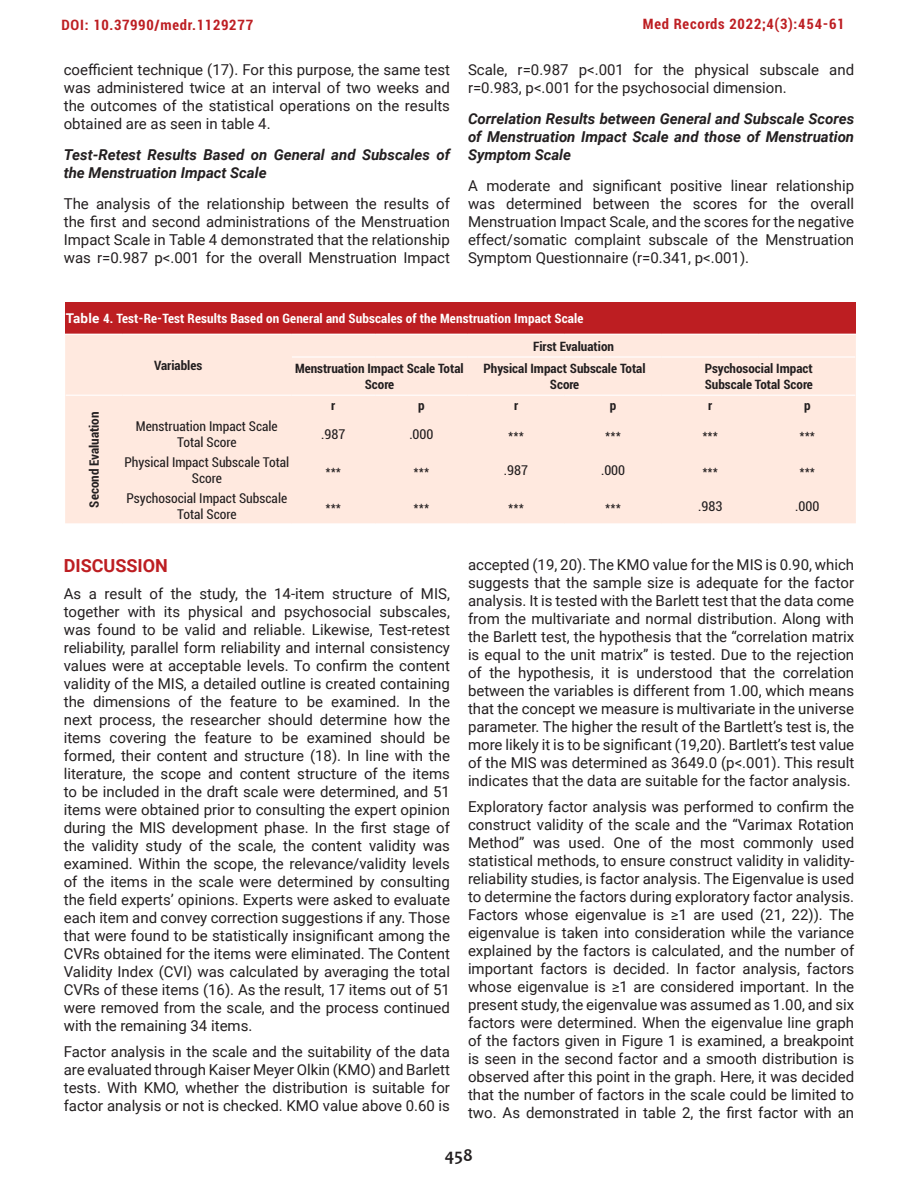
<style>
.page{position:relative;width:918px;height:1188px;background:#fff}
.page>*{position:absolute;margin:0;border:0;box-sizing:border-box;transform-origin:0 0}
.t1{font:700 18px "Roboto";color:#bd1e22}
.t2{font:700 18px "Candara";color:#231f20}
.t3{font:15px/18px "Roboto";color:#231f20;text-align:justify}
.t4{font:italic 700 15px/18px "Roboto";color:#231f20}
.t5{font:700 condensed 15px "Roboto";letter-spacing:.05em;color:#bd1e22}
.tablo_içerik{font:condensed 13.5px/16.2px "Roboto";color:#231f20;text-align:center}
.tablo_içerik-2{font:700 condensed 13.5px/16.2px "Roboto";color:#231f20;text-align:center}
.t6{font:700 condensed 13.5px "Roboto";letter-spacing:.01em;color:#fff}
.s1{font-stretch:normal}
</style>
<div class="page">
<div style="left:65px;top:303px;width:791px;height:31px;background:#bd1e22"></div>
<div style="left:65px;top:335px;width:791px;height:188px;background:#ffe9df"></div>
<hr style="left:292px;top:356px;width:83px;height:2px;background:#fff">
<hr style="left:375px;top:356px;width:93px;height:2px;background:#fff">
<hr style="left:468px;top:356px;width:97px;height:2px;background:#fff">
<hr style="left:565px;top:356px;width:97px;height:2px;background:#fff">
<hr style="left:662px;top:356px;width:97px;height:2px;background:#fff">
<hr style="left:759px;top:356px;width:96px;height:2px;background:#fff">
<hr style="left:66px;top:395px;width:56px;height:1px;background:#fff">
<hr style="left:122px;top:395px;width:169px;height:1px;background:#fff">
<hr style="left:291px;top:395px;width:84px;height:1px;background:#fff">
<hr style="left:375px;top:395px;width:93px;height:1px;background:#fff">
<hr style="left:468px;top:395px;width:97px;height:1px;background:#fff">
<hr style="left:565px;top:395px;width:97px;height:1px;background:#fff">
<hr style="left:662px;top:395px;width:97px;height:1px;background:#fff">
<hr style="left:759px;top:395px;width:96px;height:1px;background:#fff">
<p class="t5" style="left:61px;top:14px;width:193px">DOI: 10.37990/medr.1129277</p>
<p class="t5" style="left:643px;top:14px;width:203px">Med Records 2022;4(3):454-61</p>
<p class="t3" style="left:64px;top:60px;width:388px">coefficient technique (17). For this purpose, the same test was administered twice at an interval of two weeks and the outcomes of the statistical operations on the results obtained are as seen in table 4.</p>
<p class="t4" style="left:64px;top:145px;width:388px">Test-Retest Results Based on General and Subscales of the Menstruation Impact Scale</p>
<p class="t3" style="left:64px;top:194px;width:388px">The analysis of the relationship between the results of the first and second administrations of the Menstruation Impact Scale in Table 4 demonstrated that the relationship was r=0.987 p&lt;.001 for the overall Menstruation Impact</p>
<p class="t3" style="left:468px;top:60px;width:388px">Scale, r=0.987 p&lt;.001 for the physical subscale and r=0.983, p&lt;.001 for the psychosocial dimension.</p>
<p class="t4" style="left:468px;top:109px;width:388px;text-align:justify">Correlation Results between General and Subscale Scores of Menstruation Impact Scale and those of Menstruation Symptom Scale</p>
<p class="t3" style="left:468px;top:176px;width:388px">A moderate and significant positive linear relationship was determined between the scores for the overall Menstruation Impact Scale, and the scores for the negative effect/somatic complaint subscale of the Menstruation Symptom Questionnaire (r=0.341, p&lt;.001).</p>
<p class="t6" style="left:66px;top:310px;width:519px"><span class="s1">Table</span> 4. Test-Re-Test Results Based on General and Subscales of the Menstruation Impact Scale</p>
<p class="tablo_içerik-2" style="left:154px;top:357px;width:49px">Variables</p>
<p class="tablo_içerik-2" style="left:533px;top:338px;width:82px">First Evaluation</p>
<p class="tablo_içerik-2" style="left:295px;top:360px;width:170px">Menstruation Impact Scale Total<br>Score</p>
<p class="tablo_içerik-2" style="left:484px;top:360px;width:164px">Physical Impact Subscale Total<br>Score</p>
<p class="tablo_içerik-2" style="left:705px;top:360px;width:109px">Psychosocial Impact</p>
<p class="tablo_içerik-2" style="left:705px;top:376px;width:110px">Subscale Total Score</p>
<p class="tablo_içerik-2" style="left:86px;top:508px;width:98px;rotate:-90deg">Second Evaluation</p>
<p class="tablo_içerik-2" style="left:331px;top:397px;width:6px">r</p>
<p class="tablo_içerik-2" style="left:418px;top:397px;width:8px">p</p>
<p class="tablo_içerik-2" style="left:514px;top:397px;width:6px">r</p>
<p class="tablo_içerik-2" style="left:610px;top:397px;width:8px">p</p>
<p class="tablo_içerik-2" style="left:708px;top:397px;width:6px">r</p>
<p class="tablo_içerik-2" style="left:804px;top:397px;width:8px">p</p>
<p class="tablo_içerik" style="left:136px;top:417px;width:143px">Menstruation Impact Scale<br>Total Score</p>
<p class="tablo_içerik" style="left:321px;top:425px;width:26px">.987</p>
<p class="tablo_içerik" style="left:409px;top:425px;width:26px">.000</p>
<p class="tablo_içerik" style="left:508px;top:425px;width:17px">***</p>
<p class="tablo_içerik" style="left:605px;top:425px;width:17px">***</p>
<p class="tablo_içerik" style="left:702px;top:425px;width:17px">***</p>
<p class="tablo_içerik" style="left:799px;top:425px;width:17px">***</p>
<p class="tablo_içerik" style="left:124px;top:453px;width:166px">Physical Impact Subscale Total<br>Score</p>
<p class="tablo_içerik" style="left:326px;top:461px;width:17px">***</p>
<p class="tablo_içerik" style="left:414px;top:461px;width:17px">***</p>
<p class="tablo_içerik" style="left:504px;top:461px;width:26px">.987</p>
<p class="tablo_içerik" style="left:601px;top:461px;width:26px">.000</p>
<p class="tablo_içerik" style="left:702px;top:461px;width:17px">***</p>
<p class="tablo_içerik" style="left:799px;top:461px;width:17px">***</p>
<p class="tablo_içerik" style="left:126px;top:489px;width:162px">Psychosocial Impact Subscale<br>Total Score</p>
<p class="tablo_içerik" style="left:326px;top:498px;width:17px">***</p>
<p class="tablo_içerik" style="left:414px;top:498px;width:17px">***</p>
<p class="tablo_içerik" style="left:508px;top:498px;width:17px">***</p>
<p class="tablo_içerik" style="left:605px;top:498px;width:17px">***</p>
<p class="tablo_içerik" style="left:698px;top:498px;width:26px">.983</p>
<p class="tablo_içerik" style="left:795px;top:498px;width:26px">.000</p>
<p class="t1" style="left:64px;top:553px;width:106px">DISCUSSION</p>
<p class="t3" style="left:64px;top:584px;width:388px">As a result of the study, the 14-item structure of MIS, together with its physical and psychosocial subscales, was found to be valid and reliable. Likewise, Test-retest reliability, parallel form reliability and internal consistency values were at acceptable levels. To confirm the content validity of the MIS, a detailed outline is created containing the dimensions of the feature to be examined. In the next process, the researcher should determine how the items covering the feature to be examined should be formed, their content and structure (18). In line with the literature, the scope and content structure of the items to be included in the draft scale were determined, and 51 items were obtained prior to consulting the expert opinion during the MIS development phase. In the first stage of the validity study of the scale, the content validity was examined. Within the scope, the relevance/validity levels of the items in the scale were determined by consulting the field experts’ opinions. Experts were asked to evaluate each item and convey correction suggestions if any. Those that were found to be statistically insignificant among the CVRs obtained for the items were eliminated. The Content Validity Index (CVI) was calculated by averaging the total CVRs of these items (16). As the result, 17 items out of 51 were removed from the scale, and the process continued with the remaining 34 items.</p>
<p class="t3" style="left:64px;top:1042px;width:388px">Factor analysis in the scale and the suitability of the data are evaluated through Kaiser Meyer Olkin (KMO) and Barlett tests. With KMO, whether the distribution is suitable for factor analysis or not is checked. KMO value above 0.60 is</p>
<p class="t3" style="left:468px;top:555px;width:388px">accepted (19, 20). The KMO value for the MIS is 0.90, which suggests that the sample size is adequate for the factor analysis. It is tested with the Barlett test that the data come from the multivariate and normal distribution. Along with the Barlett test, the hypothesis that the “correlation matrix is equal to the unit matrix” is tested. Due to the rejection of the hypothesis, it is understood that the correlation between the variables is different from 1.00, which means that the concept we measure is multivariate in the universe parameter. The higher the result of the Bartlett’s test is, the more likely it is to be significant (19,20). Bartlett’s test value of the MIS was determined as 3649.0 (p&lt;.001). This result indicates that the data are suitable for the factor analysis.</p>
<p class="t3" style="left:468px;top:797px;width:388px">Exploratory factor analysis was performed to confirm the construct validity of the scale and the “Varimax Rotation Method” was used. One of the most commonly used statistical methods, to ensure construct validity in validity&shy;reliability studies, is factor analysis. The Eigenvalue is used to determine the factors during exploratory factor analysis.<br>Factors whose eigenvalue is ≥1 are used (21, 22)). The eigenvalue is taken into consideration while the variance explained by the factors is calculated, and the number of important factors is decided. In factor analysis, factors whose eigenvalue is ≥1 are considered important. In the present study, the eigenvalue was assumed as 1.00, and six factors were determined. When the eigenvalue line graph of the factors given in Figure 1 is examined, a breakpoint is seen in the second factor and a smooth distribution is observed after this point in the graph. Here, it was decided that the number of factors in the scale could be limited to two. As demonstrated in table 2, the first factor with an</p>
<p class="t2" style="left:445px;top:1143px;width:29px">458</p>
</div>
